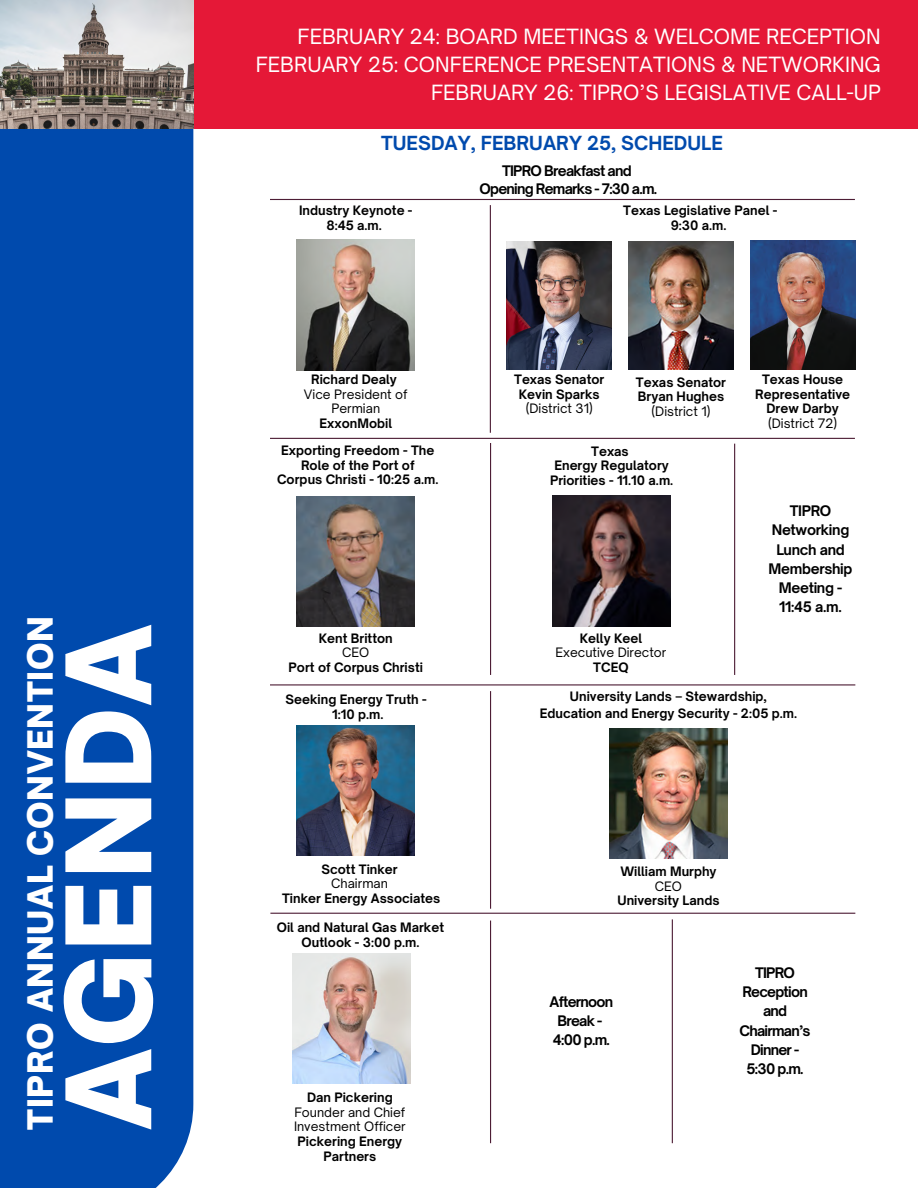
<style>
.page{position:relative;width:918px;height:1188px;background:#fff}
.page>*{position:absolute;margin:0;border:0;box-sizing:border-box;transform-origin:0 0}
.t1{font:900 112.5px "Open Sauce One";letter-spacing:.02em;color:#fff}
.t2{font:900 33.3px "Open Sauce One";letter-spacing:.02em;color:#fff}
.t3{font:20.1px/28.2px "Open Sauce One";color:#fff;text-align:right}
.t4{font:700 18.6px "Open Sauce One";color:#004aad}
.t5{font:700 13.95px/19.2px "Open Sauce One";letter-spacing:-.055em;color:#000;text-align:center}
.t6{font:700 13.95px/19.2px "Open Sauce One";letter-spacing:-.025em;color:#000;text-align:center}
.t7{font:700 12.45px/14.5px "Open Sauce One";color:#000;text-align:center}
.t8{font:12.45px/14.5px "Open Sauce One";color:#000;text-align:center}
</style>
<div class="page">
<img style="left:297px;top:240px;width:118px;height:130px">
<img style="left:507px;top:242px;width:105px;height:128px">
<img style="left:297px;top:496px;width:118px;height:131px">
<img style="left:552px;top:496px;width:118px;height:130px">
<img style="left:297px;top:725px;width:118px;height:131px">
<img style="left:610px;top:728px;width:118px;height:131px">
<img style="left:293px;top:953px;width:118px;height:131px">
<div style="left:0;top:129px;width:193px;height:1059px;background:#004aad"></div>
<div style="left:0;top:0;width:918px;height:129px;background:#e51837"></div>
<img style="left:0;top:0;width:194px;height:128px">
<hr style="left:270px;top:438px;width:585px;height:1px;background:#4d1d35">
<hr style="left:270px;top:199px;width:585px;height:1px;background:#4d1d35">
<hr style="left:490px;top:205px;width:1px;height:228px;background:#4d1d35">
<hr style="left:490px;top:443px;width:1px;height:232px;background:#4d1d35">
<hr style="left:270px;top:684px;width:585px;height:1px;background:#4d1d35">
<hr style="left:734px;top:444px;width:1px;height:231px;background:#4d1d35">
<hr style="left:490px;top:691px;width:1px;height:218px;background:#4d1d35">
<hr style="left:270px;top:913px;width:585px;height:1px;background:#4d1d35">
<hr style="left:490px;top:921px;width:1px;height:222px;background:#4d1d35">
<hr style="left:672px;top:919px;width:1px;height:224px;background:#4d1d35">
<img style="left:629px;top:242px;width:104px;height:128px">
<img style="left:751px;top:240px;width:104px;height:129px">
<h2 class="t2" style="left:28px;top:1130px;width:515px;rotate:-90deg">TIPRO ANNUAL CONVENTION</h2>
<h1 class="t1" style="left:67px;top:1130px;width:507px;rotate:-90deg">AGENDA</h1>
<h3 class="t3" style="left:256px;top:25px;width:627px">FEBRUARY 24: BOARD MEETINGS &amp; WELCOME RECEPTION<br>FEBRUARY 25: CONFERENCE PRESENTATIONS &amp; NETWORKING<br>FEBRUARY 26: TIPRO’S LEGISLATIVE CALL-UP</h3>
<h3 class="t4" style="left:381px;top:136px;width:343px">TUESDAY, FEBRUARY 25, SCHEDULE</h3>
<p class="t5" style="left:480px;top:163px;width:179px;line-height:18px">TIPRO Breakfast and<br>Opening Remarks - 7:30 a.m.</p>
<p class="t7" style="left:299px;top:205px;width:115px">Industry Keynote -<br>8:45 a.m.</p>
<p class="t7" style="left:623px;top:205px;width:156px">Texas Legislative Panel -<br>9:30 a.m.</p>
<p class="t7" style="left:311px;top:374px;width:87px">Richard Dealy</p>
<p class="t8" style="left:304px;top:388px;width:105px">Vice President of<br>Permian</p>
<p class="t7" style="left:320px;top:417px;width:74px">ExxonMobil</p>
<p class="t7" style="left:514px;top:374px;width:92px">Texas Senator<br>Kevin Sparks</p>
<p class="t8" style="left:526px;top:403px;width:69px">(District 31)</p>
<p class="t7" style="left:636px;top:376px;width:92px;text-align:left">Texas Senator<br>Bryan Hughes</p>
<p class="t8" style="left:652px;top:406px;width:61px">(District 1)</p>
<p class="t7" style="left:277px;top:445px;width:163px">Exporting Freedom - The<br>Role of the Port of<br>Corpus Christi - 10:25 a.m.</p>
<p class="t7" style="left:550px;top:445px;width:125px">Texas<br>Energy Regulatory<br>Priorities - 11.10 a.m.</p>
<p class="t7" style="left:319px;top:632px;width:75px">Kent Britton</p>
<p class="t8" style="left:342px;top:647px;width:29px">CEO</p>
<p class="t7" style="left:289px;top:661px;width:136px">Port of Corpus Christi</p>
<p class="t7" style="left:580px;top:632px;width:64px">Kelly Keel</p>
<p class="t8" style="left:555px;top:647px;width:112px">Executive Director</p>
<p class="t7" style="left:593px;top:661px;width:37px">TCEQ</p>
<p class="t7" style="left:755px;top:374px;width:96px">Texas House<br>Representative<br>Drew Darby</p>
<p class="t8" style="left:768px;top:417px;width:71px">(District 72)</p>
<p class="t6" style="left:769px;top:503px;width:85px">TIPRO<br>Networking<br>Lunch and<br>Membership<br>Meeting -<br>11:45 a.m.</p>
<p class="t7" style="left:286px;top:694px;width:143px">Seeking Energy Truth -<br>1:10 p.m.</p>
<p class="t7" style="left:540px;top:690px;width:259px;line-height:16.6px">University Lands – Stewardship,<br>Education and Energy Security - 2:05 p.m.</p>
<p class="t7" style="left:321px;top:863px;width:78px">Scott Tinker</p>
<p class="t8" style="left:331px;top:878px;width:58px">Chairman</p>
<p class="t7" style="left:282px;top:892px;width:160px">Tinker Energy Associates</p>
<p class="t7" style="left:277px;top:922px;width:169px">Oil and Natural Gas Market<br>Outlook - 3:00 p.m.</p>
<p class="t7" style="left:307px;top:1092px;width:87px">Dan Pickering</p>
<p class="t8" style="left:294px;top:1107px;width:113px;text-align:left">Founder and Chief<br>Investment Officer</p>
<p class="t7" style="left:298px;top:1136px;width:106px">Pickering Energy<br>Partners</p>
<p class="t7" style="left:620px;top:866px;width:98px">William Murphy</p>
<p class="t8" style="left:655px;top:881px;width:29px">CEO</p>
<p class="t7" style="left:618px;top:895px;width:104px">University Lands</p>
<p class="t5" style="left:550px;top:994px;width:65px">Afternoon<br>Break -<br>4:00 p.m.</p>
<p class="t5" style="left:740px;top:965px;width:73px">TIPRO<br>Reception and<br>Chairman’s<br>Dinner -<br>5:30 p.m.</p>
</div>
